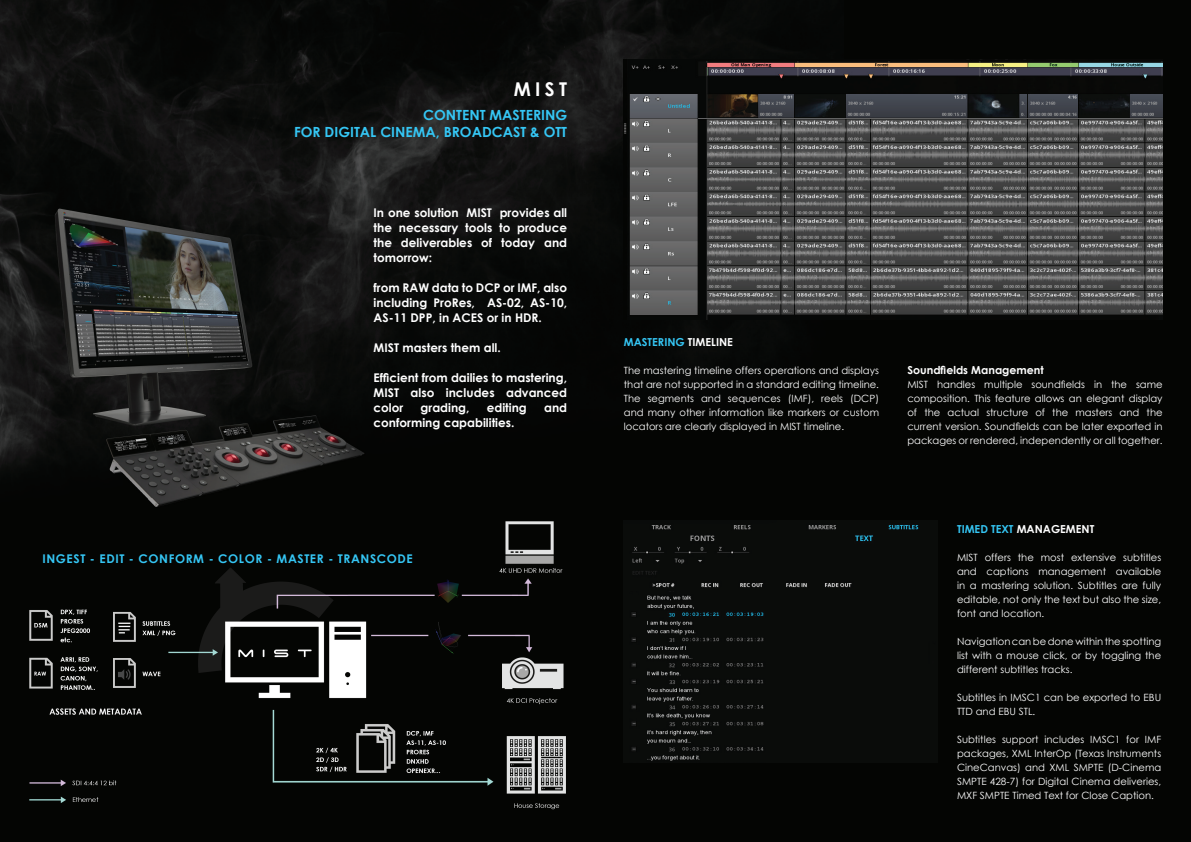
<style>
.page{position:relative;width:1191px;height:842px;background:#040503}
.page>*{position:absolute;margin:0;border:0;box-sizing:border-box;transform-origin:0 0}
.t1{font:700 19px "Century Gothic";color:#fff}
.t2{font:700 14px/16.8px "Century Gothic";color:#35c6f4;text-align:right}
.t3{font:700 12px/15px "Century Gothic";color:#fff;text-align:justify}
.t4{font:700 12px "Century Gothic";letter-spacing:.05em;color:#35c6f4}
.t5{font:700 11px "Century Gothic";color:#fff}
.t6{font:700 11px "Century Gothic";color:#35c6f4}
.t7{font:10px/14px "Century Gothic";color:#fff;text-align:justify}
.s1{color:#fff}
.s2{color:#35c6f4}
</style>
<div class="page">
<img style="left:28px;top:519px;width:539px;height:295px">
<img style="left:0;top:0;width:843px;height:519px">
<img style="left:624px;top:60px;width:538px;height:260px">
<div style="left:624px;top:520px;width:313px;height:243px;background:#0a0c0a"></div>
<h1 class="t1" style="left:514px;top:75px;width:55px">MIST</h1>
<h2 class="t2" style="left:294px;top:106px;width:275px">CONTENT MASTERING<br>FOR DIGITAL CINEMA, BROADCAST &amp; OTT</h2>
<p class="t3" style="left:373px;top:205px;width:195px">In one solution MIST provides all the necessary tools to produce the deliverables of today and tomorrow:</p>
<p class="t3" style="left:373px;top:280px;width:195px">from RAW data to DCP or IMF, also including ProRes, AS-02, AS-10, AS-11 DPP, in ACES or in HDR.</p>
<p class="t3" style="left:373px;top:340px;width:129px">MIST masters them all.</p>
<p class="t3" style="left:373px;top:370px;width:195px">Efficient from dailies to mastering, MIST also includes advanced color</p>
<p class="t3" style="left:420px;top:400px;width:50px">grading,</p>
<p class="t3" style="left:487px;top:400px;width:42px">editing</p>
<p class="t3" style="left:544px;top:400px;width:25px">and</p>
<p class="t3" style="left:373px;top:415px;width:142px">conforming capabilities.</p>
<p class="t4" style="left:43px;top:550px;width:372px">INGEST - EDIT - CONFORM - COLOR - MASTER - TRANSCODE</p>
<p class="t6" style="left:624px;top:334px;width:111px">MASTERING <span class="s1">TIMELINE</span></p>
<p class="t7" style="left:624px;top:364px;width:257px">The mastering timeline offers operations and displays that are not supported in a standard editing timeline.<br>The segments and sequences (IMF), reels (DCP) and many other information like markers or custom locators are clearly displayed in MIST timeline.</p>
<p class="t5" style="left:907px;top:361px;width:138px">Soundfields Management</p>
<p class="t7" style="left:907px;top:377px;width:257px">MIST handles multiple soundfields in the same composition. This feature allows an elegant display of the actual structure of the masters and the current version. Soundfields can be later exported in packages or rendered, independently or all together.</p>
<p class="t5" style="left:957px;top:521px;width:139px"><span class="s2">TIMED TEXT</span> MANAGEMENT</p>
<p class="t7" style="left:957px;top:550px;width:206px">MIST offers the most extensive subtitles and captions management available in a mastering solution. Subtitles are fully editable, not only the text but also the size, font and location.</p>
<p class="t7" style="left:957px;top:634px;width:206px">Navigation can be done within the spotting list with a mouse click, or by toggling the different subtitles tracks.</p>
<p class="t7" style="left:957px;top:690px;width:206px">Subtitles in IMSC1 can be exported to EBU<br>TTD and EBU STL.</p>
<p class="t7" style="left:957px;top:732px;width:206px">Subtitles support includes IMSC1 for IMF packages, XML InterOp (Texas Instruments CineCanvas) and XML SMPTE (D-Cinema SMPTE 428-7) for Digital Cinema deliveries, MXF SMPTE Timed Text for Close Caption.</p>
</div>
